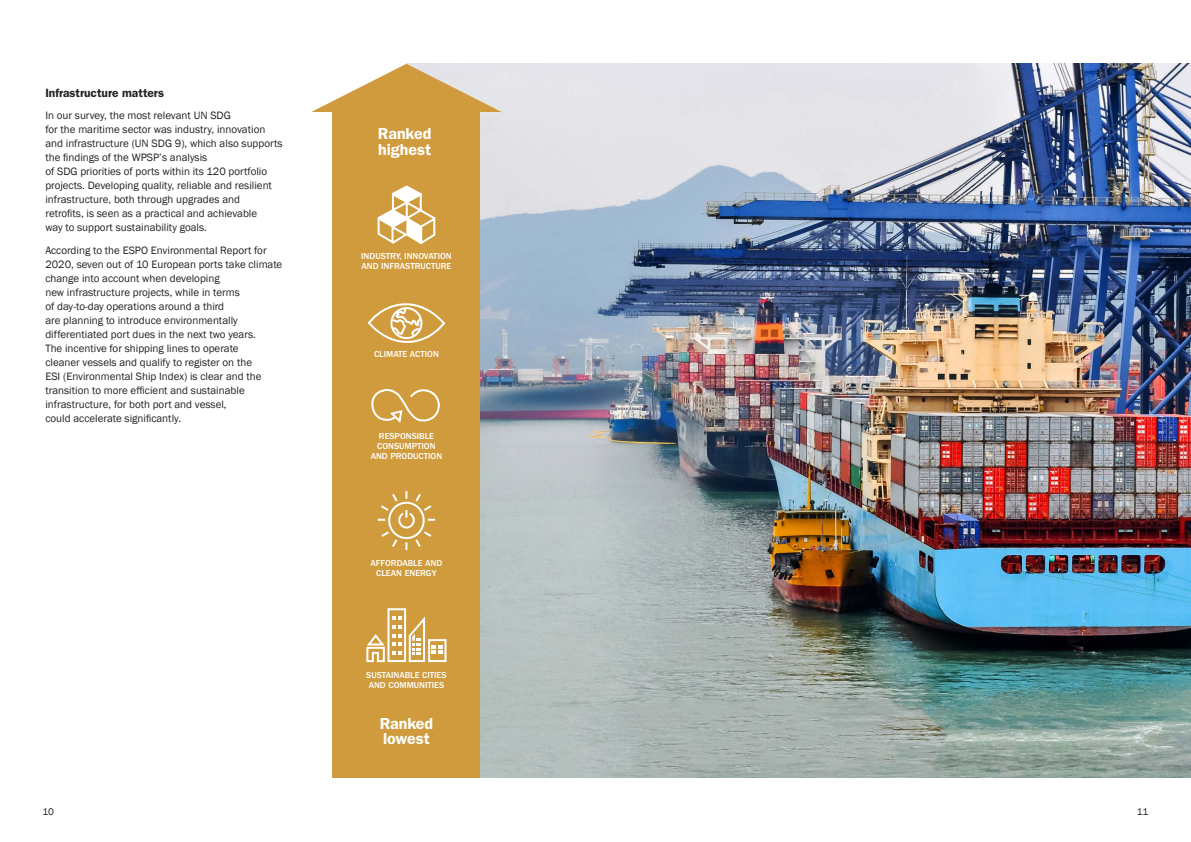
<style>
.page{position:relative;width:1191px;height:842px;background:#fff}
.page>*{position:absolute;margin:0;border:0;box-sizing:border-box;transform-origin:0 0}
.Black_Intro{font:600 16px/16px "ITC Franklin Gothic Std";letter-spacing:-.005em;color:#fff}
.Black_Intro-2{font:600 12px "ITC Franklin Gothic Std";color:#231f20}
.BODY_COPY{font:11px/14px "Franklin Gothic";color:#231f20}
.t1{font:10px "Franklin Gothic";color:#231f20}
.BODY_COPY-2{font:500 9px/10px "ITC Franklin Gothic Std";color:#fff}
</style>
<div class="page">
<img style="left:480px;top:64px;width:711px;height:713px">
<div style="left:333px;top:107px;width:147px;height:670px;background:#cf9b3d"></div>
<svg style="left:311px;top:64px;width:191px;height:48px"></svg>
<svg style="left:377px;top:185px;width:59px;height:59px"></svg>
<svg style="left:367px;top:303px;width:79px;height:40px"></svg>
<svg style="left:371px;top:388px;width:69px;height:35px"></svg>
<svg style="left:377px;top:491px;width:59px;height:59px"></svg>
<div style="left:387px;top:608px;width:19px;height:54px;border:2px solid #fff"></div>
<svg style="left:392px;top:616px;width:10px;height:12px"></svg>
<svg style="left:392px;top:634px;width:10px;height:3px"></svg>
<svg style="left:392px;top:643px;width:10px;height:12px"></svg>
<svg style="left:366px;top:634px;width:19px;height:29px"></svg>
<svg style="left:408px;top:616px;width:39px;height:47px"></svg>
<p class="Black_Intro-2" style="left:45px;top:86px;width:120px">Infrastructure matters</p>
<p class="BODY_COPY" style="left:45px;top:109px;width:239px">In our survey, the most relevant UN SDG<br>for the maritime sector was industry, innovation and infrastructure (UN SDG 9), which also supports the findings of the WPSP’s analysis<br>of SDG priorities of ports within its 120 portfolio projects. Developing quality, reliable and resilient infrastructure, both through upgrades and<br>retrofits, is seen as a practical and achievable<br>way to support sustainability goals.</p>
<p class="BODY_COPY" style="left:45px;top:243px;width:238px">According to the ESPO Environmental Report for 2020, seven out of 10 European ports take climate change into account when developing<br>new infrastructure projects, while in terms<br>of day-to-day operations around a third<br>are planning to introduce environmentally differentiated port dues in the next two years.<br>The incentive for shipping lines to operate<br>cleaner vessels and qualify to register on the<br>ESI (Environmental Ship Index) is clear and the transition to more efficient and sustainable infrastructure, for both port and vessel,<br>could accelerate significantly.</p>
<p class="BODY_COPY-2" style="left:361px;top:251px;width:92px">INDUSTRY, INNOVATION<br>AND INFRASTRUCTURE</p>
<p class="Black_Intro" style="left:378px;top:125px;width:55px">Ranked highest</p>
<p class="BODY_COPY-2" style="left:374px;top:349px;width:66px">CLIMATE ACTION</p>
<p class="BODY_COPY-2" style="left:371px;top:431px;width:73px;text-align:center">RESPONSIBLE<br>CONSUMPTION<br>AND PRODUCTION</p>
<p class="BODY_COPY-2" style="left:370px;top:558px;width:73px;text-align:center">AFFORDABLE AND<br>CLEAN ENERGY</p>
<p class="BODY_COPY-2" style="left:366px;top:670px;width:82px">SUSTAINABLE CITIES<br>AND COMMUNITIES</p>
<p class="Black_Intro" style="left:380px;top:716px;width:55px;line-height:15px">Ranked lowest</p>
<p class="t1" style="left:43px;top:805px;width:13px">10</p>
<p class="t1" style="left:1136px;top:805px;width:13px">11</p>
</div>
